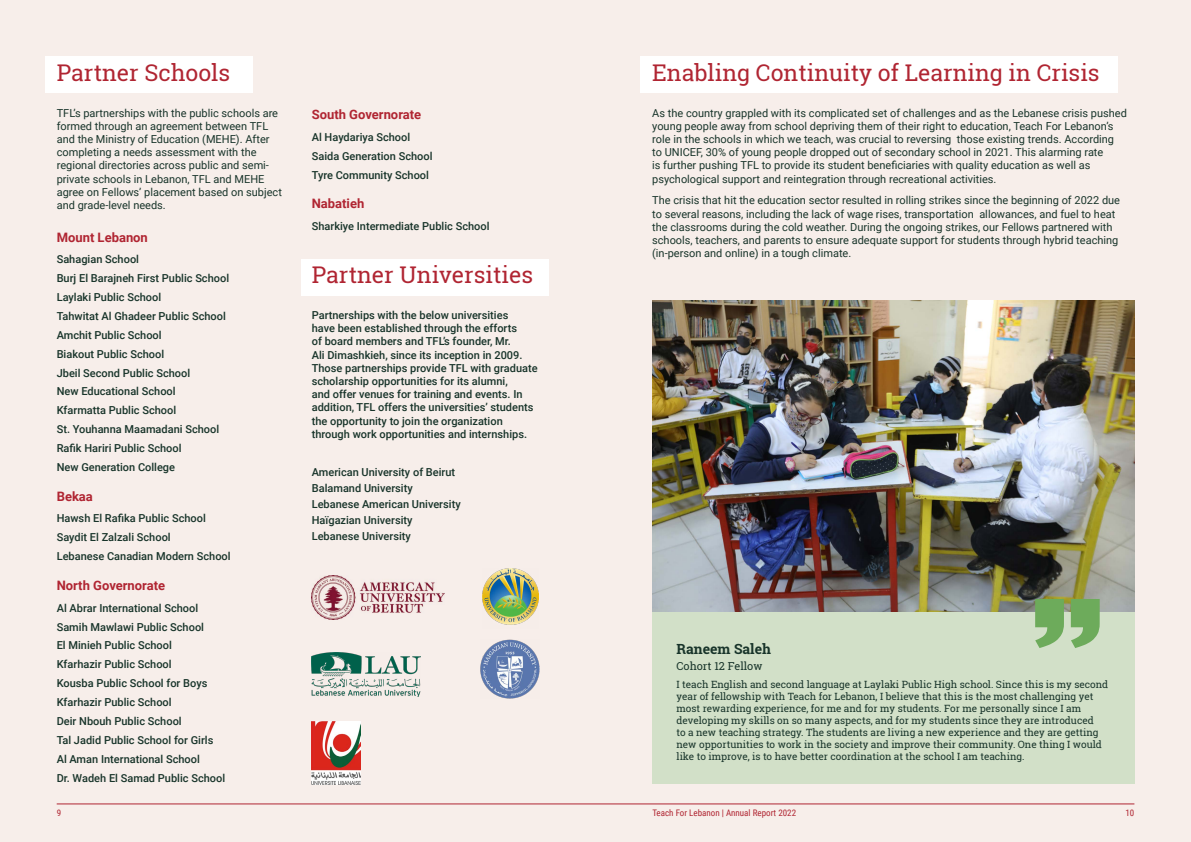
<style>
.page{position:relative;width:1191px;height:842px;background:#f7eeea}
.page>*{position:absolute;margin:0;border:0;box-sizing:border-box;transform-origin:0 0}
.t1{font:23px "Roboto Slab";color:#b02532}
.t2{font:700 14px "Roboto Slab";color:#18342a}
.t3{font:700 13px "Roboto";color:#b02532}
.t4{font:500 11px/18.9px "Roboto";color:#18342a}
.t5{font:11px/13.2px "Roboto";color:#18342a}
.t6{font:11px "Roboto Slab";color:#18342a}
.t7{font:10px/12px "Roboto Slab";color:#18342a}
.t8{font:9px "Roboto Condensed";color:#b02532}
</style>
<div class="page">
<hr style="left:57px;top:804px;width:1077px;height:1px;background:#b02532">
<div style="left:45px;top:57px;width:207px;height:36px;background:#fff"></div>
<div style="left:302px;top:260px;width:247px;height:36px;background:#fff"></div>
<img style="left:652px;top:301px;width:482px;height:311px">
<div style="left:640px;top:57px;width:477px;height:36px;background:#fff"></div>
<div style="left:652px;top:612px;width:482px;height:171px;background:#d2e0c8"></div>
<svg style="left:1035px;top:599px;width:64px;height:49px"></svg>
<img style="left:312px;top:576px;width:132px;height:44px">
<img style="left:312px;top:721px;width:49px;height:64px">
<img style="left:480px;top:639px;width:59px;height:59px">
<img style="left:482px;top:569px;width:57px;height:56px">
<img style="left:311px;top:652px;width:110px;height:44px">
<h1 class="t1" style="left:57px;top:57px;width:175px">Partner Schools</h1>
<p class="t5" style="left:57px;top:106px;width:227px">TFL’s partnerships with the public schools are formed through an agreement between TFL and the Ministry of Education (MEHE). After completing a needs assessment with the regional directories across public and semi&shy;private schools in Lebanon, TFL and MEHE agree on Fellows’ placement based on subject and grade-level needs.</p>
<p class="t3" style="left:57px;top:228px;width:93px">Mount Lebanon</p>
<p class="t4" style="left:57px;top:250px;width:174px">Sahagian School<br>Burj El Barajneh First Public School<br>Laylaki Public School<br>Tahwitat Al Ghadeer Public School<br>Amchit Public School<br>Biakout Public School<br>Jbeil Second Public School<br>New Educational School<br>Kfarmatta Public School<br>St. Youhanna Maamadani School<br>Rafik Hariri Public School<br>New Generation College</p>
<p class="t3" style="left:57px;top:487px;width:38px">Bekaa</p>
<p class="t4" style="left:57px;top:509px;width:175px">Hawsh El Rafika Public School<br>Saydit El Zalzali School<br>Lebanese Canadian Modern School</p>
<p class="t3" style="left:57px;top:576px;width:110px">North Governorate</p>
<p class="t4" style="left:57px;top:598px;width:170px">Al Abrar International School<br>Samih Mawlawi Public School<br>El Minieh Public School<br>Kfarhazir Public School<br>Kousba Public School for Boys<br>Kfarhazir Public School<br>Deir Nbouh Public School<br>Tal Jadid Public School for Girls<br>Al Aman International School<br>Dr. Wadeh El Samad Public School</p>
<p class="t3" style="left:312px;top:105px;width:111px">South Governorate</p>
<p class="t4" style="left:312px;top:127px;width:122px">Al Haydariya School<br>Saida Generation School<br>Tyre Community School</p>
<p class="t3" style="left:312px;top:195px;width:54px">Nabatieh</p>
<p class="t4" style="left:312px;top:216px;width:179px">Sharkiye Intermediate Public School</p>
<h1 class="t1" style="left:312px;top:259px;width:223px">Partner Universities</h1>
<p class="t4" style="left:312px;top:308px;width:227px;line-height:13.2px">Partnerships with the below universities<br>have been established through the efforts<br>of board members and TFL’s founder, Mr.<br>Ali Dimashkieh, since its inception in 2009.<br>Those partnerships provide TFL with graduate scholarship opportunities for its alumni,<br>and offer venues for training and events. In addition, TFL offers the universities’ students the opportunity to join the organization through work opportunities and internships.</p>
<p class="t4" style="left:312px;top:463px;width:150px;line-height:16px">American University of Beirut<br>Balamand University<br>Lebanese American University<br>Haïgazian University<br>Lebanese University</p>
<h1 class="t1" style="left:652px;top:57px;width:449px">Enabling Continuity of Learning in Crisis</h1>
<p class="t5" style="left:652px;top:106px;width:476px">As the country grappled with its complicated set of challenges and as the Lebanese crisis pushed young people away from school depriving them of their right to education, Teach For Lebanon’s role in the schools in which we teach, was crucial to reversing those existing trends. According<br>to UNICEF, 30% of young people dropped out of secondary school in 2021. This alarming rate<br>is further pushing TFL to provide its student beneficiaries with quality education as well as psychological support and reintegration through recreational activities.</p>
<p class="t5" style="left:652px;top:193px;width:469px">The crisis that hit the education sector resulted in rolling strikes since the beginning of 2022 due to several reasons, including the lack of wage rises, transportation allowances, and fuel to heat the classrooms during the cold weather. During the ongoing strikes, our Fellows partnered with schools, teachers, and parents to ensure adequate support for students through hybrid teaching (in-person and online) in a tough climate.</p>
<p class="t2" style="left:676px;top:639px;width:96px">Raneem Saleh</p>
<p class="t6" style="left:676px;top:659px;width:87px">Cohort 12 Fellow</p>
<p class="t7" style="left:676px;top:678px;width:433px">I teach English and second language at Laylaki Public High school. Since this is my second year of fellowship with Teach for Lebanon, I believe that this is the most challenging yet most rewarding experience, for me and for my students. For me personally since I am developing my skills on so many aspects, and for my students since they are introduced<br>to a new teaching strategy. The students are living a new experience and they are getting new opportunities to work in the society and improve their community. One thing I would like to improve, is to have better coordination at the school I am teaching.</p>
<p class="t8" style="left:57px;top:807px;width:6px">9</p>
<p class="t8" style="left:652px;top:807px;width:145px">Teach For Lebanon | Annual Report 2022</p>
<p class="t8" style="left:1125px;top:807px;width:10px">10</p>
</div>
